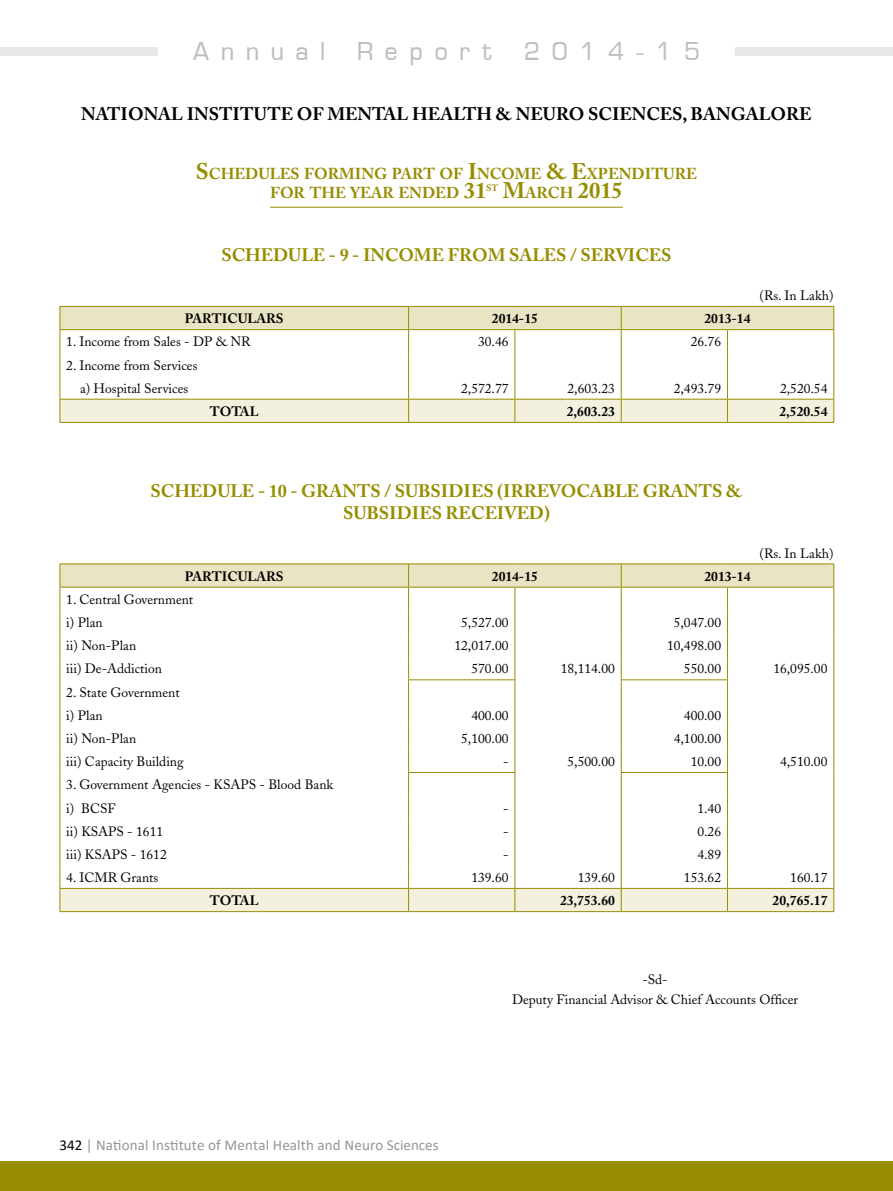
<style>
.page{position:relative;width:893px;height:1191px;background:#fff}
.page>*{position:absolute;margin:0;border:0;box-sizing:border-box;transform-origin:0 0}
.t1{font:24px "Metrostyle";letter-spacing:.5em;color:#bcbec0}
.t2{font:700 22.5px "Adobe Caslon";color:#968d00}
.t3{font:700 18px "Adobe Caslon";color:#968d00}
.t4{font:700 18px "Adobe Caslon";color:#000}
.t5{font:700 15.75px/19.5px "Adobe Caslon";color:#968d00}
.t6{font:15px "Calibri";letter-spacing:.01em;color:#939598}
.t7{font:13.5px/23.1px "Adobe Caslon";color:#000}
.t8{font:700 13.5px "Adobe Caslon";color:#000}
.t9{font:700 9.15px "Adobe Caslon";color:#968d00}
.s1{font-size:22.5px}
.s2{font-size:15.75px}
.s3{color:#000}
</style>
<div class="page">
<div style="left:0;top:1161px;width:893px;height:30px;background:#968d00"></div>
<div style="left:0;top:47px;width:157px;height:8px;background:#e6e7e8"></div>
<div style="left:736px;top:47px;width:157px;height:8px;background:#e6e7e8"></div>
<hr style="left:270px;top:207px;width:353px;height:1px;background:#968d00">
<hr style="left:60px;top:422px;width:349px;height:1px;background:#968d00">
<hr style="left:409px;top:422px;width:106px;height:1px;background:#968d00">
<hr style="left:515px;top:422px;width:106px;height:1px;background:#968d00">
<hr style="left:621px;top:422px;width:106px;height:1px;background:#968d00">
<hr style="left:727px;top:422px;width:107px;height:1px;background:#968d00">
<svg style="left:60px;top:306px;width:774px;height:116px"></svg>
<hr style="left:60px;top:563px;width:349px;height:1px;background:#968d00">
<hr style="left:409px;top:563px;width:106px;height:1px;background:#968d00">
<hr style="left:515px;top:563px;width:106px;height:1px;background:#968d00">
<hr style="left:621px;top:563px;width:106px;height:1px;background:#968d00">
<hr style="left:727px;top:563px;width:107px;height:1px;background:#968d00">
<hr style="left:60px;top:911px;width:349px;height:1px;background:#968d00">
<hr style="left:409px;top:911px;width:106px;height:1px;background:#968d00">
<hr style="left:515px;top:911px;width:106px;height:1px;background:#968d00">
<hr style="left:621px;top:911px;width:106px;height:1px;background:#968d00">
<hr style="left:727px;top:911px;width:107px;height:1px;background:#968d00">
<svg style="left:60px;top:564px;width:774px;height:347px"></svg>
<h1 class="t1" style="left:193px;top:37px;width:133px">Annual</h1>
<h1 class="t1" style="left:357px;top:37px;width:137px">Report</h1>
<h1 class="t1" style="left:524px;top:37px;width:178px">2014-15</h1>
<h3 class="t4" style="left:81px;top:103px;width:732px">NATIONAL INSTITUTE OF MENTAL HEALTH &amp; NEURO SCIENCES, BANGALORE</h3>
<p class="t5" style="left:270px;top:164px;width:428px;text-indent:-74px"><span class="s1">S</span>CHEDULES FORMING PART OF <span class="s1">I</span>NCOME <span class="s1">&amp; E</span>XPENDITURE<br>FOR THE YEAR ENDED <span class="s1">31</span></p>
<p class="t9" style="left:486px;top:182px;width:14px">ST</p>
<h2 class="t2" style="left:503px;top:177px;width:122px">M<span class="s2">ARCH</span> 2015</h2>
<h3 class="t3" style="left:221px;top:244px;width:25px">SCHEDULE</h3>
<h3 class="t3" style="left:329px;top:244px;width:57px">- 9 - INCO</h3>
<h3 class="t3" style="left:414px;top:244px;width:48px">ME FRO</h3>
<h3 class="t3" style="left:488px;top:244px;width:46px">M SALE</h3>
<h3 class="t3" style="left:556px;top:244px;width:117px">S / SERVICES</h3>
<p class="t7" style="left:760px;top:284px;width:75px">(Rs. In Lakh)</p>
<p class="t8" style="left:185px;top:310px;width:100px">PARTICULARS</p>
<p class="t8" style="left:492px;top:310px;width:47px">2014-15</p>
<p class="t8" style="left:705px;top:310px;width:47px">2013-14</p>
<p class="t7" style="left:66px;top:330px;width:186px">1. Income from Sales - DP &amp; NR</p>
<p class="t7" style="left:478px;top:330px;width:32px">30.46</p>
<p class="t7" style="left:691px;top:330px;width:32px">26.76</p>
<p class="t7" style="left:66px;top:354px;width:133px;text-align:center">2. Income from Services a) Hospital Services</p>
<p class="t7" style="left:461px;top:377px;width:49px">2,572.77</p>
<p class="t7" style="left:567px;top:377px;width:49px">2,603.23</p>
<p class="t7" style="left:674px;top:377px;width:49px">2,493.79</p>
<p class="t7" style="left:780px;top:377px;width:49px">2,520.54</p>
<p class="t8" style="left:210px;top:403px;width:50px">TOTAL</p>
<p class="t8" style="left:567px;top:403px;width:50px">2,603.23</p>
<p class="t8" style="left:779px;top:403px;width:50px">2,520.54</p>
<h3 class="t3" style="left:150px;top:480px;width:25px">SCHEDULE</h3>
<h3 class="t3" style="left:258px;top:480px;width:58px">- 10 - GRANT</h3>
<h3 class="t3" style="left:370px;top:480px;width:154px">S / SUBSIDIES (IRRE</h3>
<h3 class="t3" style="left:549px;top:480px;width:27px">VOCA</h3>
<h3 class="t3" style="left:603px;top:480px;width:55px">BLE GRANT</h3>
<h3 class="t3" style="left:712px;top:480px;width:32px">S &amp;</h3>
<h3 class="t3" style="left:343px;top:501px;width:117px">SUBSIDIES RECE</h3>
<h3 class="t3" style="left:497px;top:501px;width:55px">IVED )</h3>
<p class="t8" style="left:185px;top:568px;width:100px">PARTICULARS</p>
<p class="t8" style="left:492px;top:568px;width:47px">2014-15</p>
<p class="t8" style="left:705px;top:568px;width:47px">2013-14</p>
<p class="t7" style="left:66px;top:588px;width:128px">1. Central Government i) Plan</p>
<p class="t7" style="left:461px;top:611px;width:49px">5,527.00</p>
<p class="t7" style="left:674px;top:611px;width:49px">5,047.00</p>
<p class="t7" style="left:760px;top:541px;width:75px">(Rs. In Lakh)</p>
<p class="t7" style="left:66px;top:634px;width:71px">ii) Non-Plan</p>
<p class="t7" style="left:454px;top:634px;width:56px">12,017.00</p>
<p class="t7" style="left:667px;top:634px;width:56px">10,498.00</p>
<p class="t7" style="left:66px;top:657px;width:97px">iii) De-Addiction</p>
<p class="t7" style="left:471px;top:657px;width:39px">570.00</p>
<p class="t7" style="left:561px;top:657px;width:56px">18,114.00</p>
<p class="t7" style="left:684px;top:657px;width:39px">550.00</p>
<p class="t7" style="left:773px;top:657px;width:56px">16,095.00</p>
<p class="t7" style="left:66px;top:680px;width:115px">2. State Government i) Plan</p>
<p class="t7" style="left:471px;top:704px;width:39px">400.00</p>
<p class="t7" style="left:684px;top:704px;width:39px">400.00</p>
<p class="t7" style="left:66px;top:727px;width:71px">ii) Non-Plan</p>
<p class="t7" style="left:461px;top:727px;width:49px">5,100.00</p>
<p class="t7" style="left:674px;top:727px;width:49px">4,100.00</p>
<p class="t7" style="left:66px;top:750px;width:119px">iii) Capacity Building</p>
<p class="t7" style="left:503px;top:750px;width:7px">-</p>
<p class="t7" style="left:567px;top:750px;width:49px">5,500.00</p>
<p class="t7" style="left:691px;top:750px;width:32px">10.00</p>
<p class="t7" style="left:780px;top:750px;width:49px">4,510.00</p>
<p class="t7" style="left:66px;top:773px;width:268px">3. Government Agencies - KSAPS - Blood Bank i) BCSF</p>
<p class="t7" style="left:503px;top:796px;width:7px">-</p>
<p class="t7" style="left:697px;top:796px;width:25px">1.40</p>
<p class="t7" style="left:66px;top:819px;width:98px">ii) KSAPS - 1611</p>
<p class="t7" style="left:503px;top:819px;width:7px">-</p>
<p class="t7" style="left:697px;top:819px;width:25px">0.26</p>
<p class="t7" style="left:66px;top:843px;width:102px">iii) KSAPS - 1612</p>
<p class="t7" style="left:503px;top:843px;width:7px">-</p>
<p class="t7" style="left:697px;top:843px;width:25px">4.89</p>
<p class="t7" style="left:66px;top:866px;width:94px">4. ICMR Grants</p>
<p class="t7" style="left:471px;top:866px;width:39px">139.60</p>
<p class="t7" style="left:578px;top:866px;width:39px">139.60</p>
<p class="t7" style="left:684px;top:866px;width:39px">153.62</p>
<p class="t7" style="left:790px;top:866px;width:39px">160.17</p>
<p class="t8" style="left:210px;top:892px;width:50px">TOTAL</p>
<p class="t8" style="left:560px;top:892px;width:56px">23,753.60</p>
<p class="t8" style="left:773px;top:892px;width:56px">20,765.17</p>
<p class="t6" style="left:60px;top:1134px;width:380px"><span class="s3">342</span> | National Institute of Mental Health and Neuro Sciences</p>
<p class="t7" style="left:512px;top:970px;width:287px;line-height:19.5px;text-align:center">-Sd-<br>Deputy Financial Advisor &amp; Chief Accounts Officer</p>
</div>
